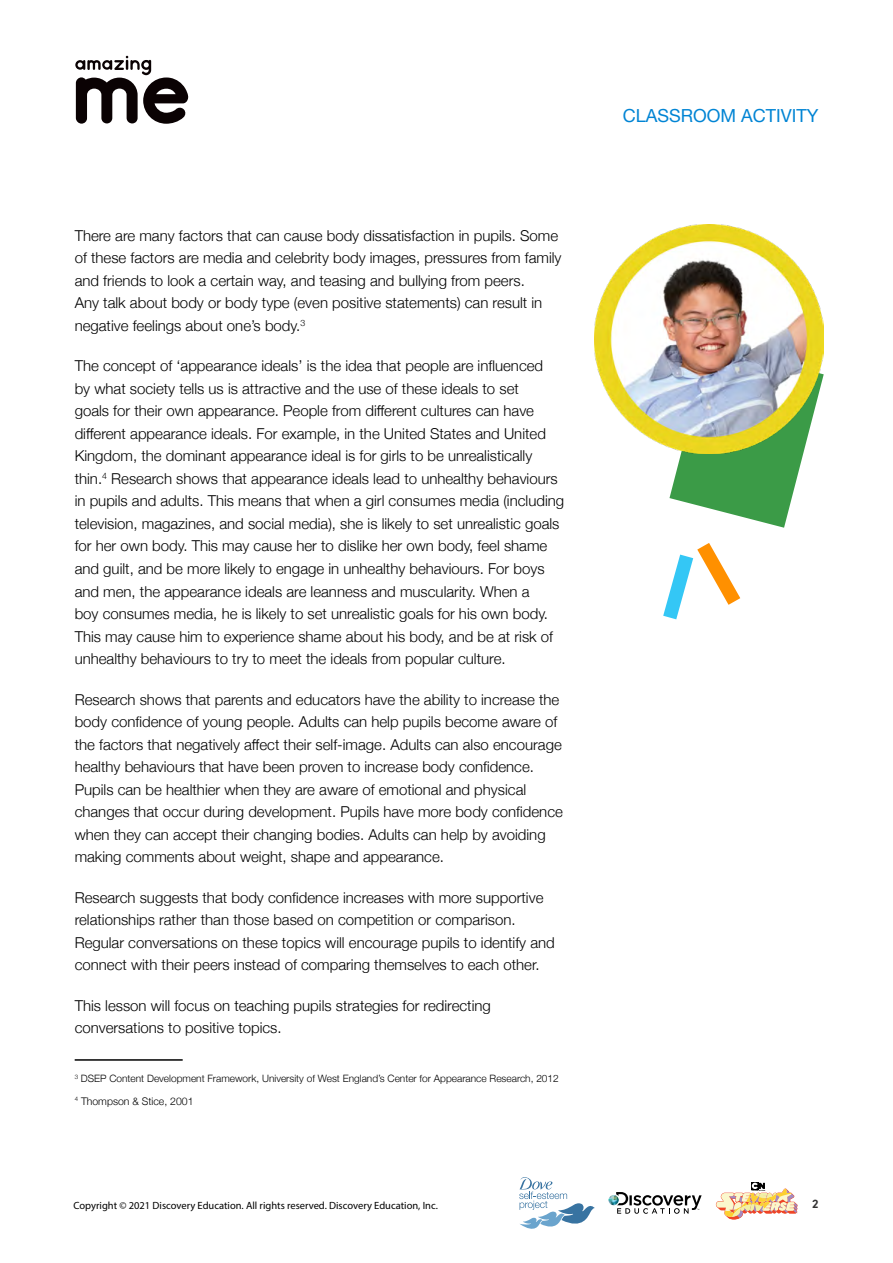
<style>
.page{position:relative;width:893px;height:1263px;background:#fff}
.page>*{position:absolute;margin:0;border:0;box-sizing:border-box;transform-origin:0 0}
.t1{font:18px "Helvetica Neue";color:#0084d4}
.t2{font:300 15px/22.5px "Helvetica Neue";color:#000}
.t3{font:700 12px "DIN2014";color:#343333}
.t4{font:10.5px "Myriad Pro";color:#000}
.t5{font:300 10.5px "Helvetica Neue";color:#000}
.t6{font:300 10.2px "Helvetica Neue";color:#000}
</style>
<div class="page">
<svg style="left:75px;top:56px;width:113px;height:68px"></svg>
<svg style="left:608px;top:1192px;width:94px;height:22px"></svg>
<svg style="left:519px;top:1177px;width:76px;height:52px"></svg>
<svg style="left:715px;top:1182px;width:83px;height:38px"></svg>
<hr style="left:75px;top:1059px;width:108px;height:2px;background:#000">
<svg style="left:669px;top:453px;width:135px;height:75px"></svg>
<img style="left:594px;top:224px;width:230px;height:229px">
<svg style="left:663px;top:543px;width:77px;height:76px"></svg>
<p class="t2" style="left:75px;top:223px;width:488px">There are many factors that can cause body dissatisfaction in pupils. Some of these factors are media and celebrity body images, pressures from family and friends to look a certain way, and teasing and bullying from peers.<br>Any talk about body or body type (even positive statements) can result in negative feelings about one’s body.<sup>3</sup></p>
<p class="t2" style="left:75px;top:354px;width:491px">The concept of ‘appearance ideals’ is the idea that people are influenced<br>by what society tells us is attractive and the use of these ideals to set<br>goals for their own appearance. People from different cultures can have different appearance ideals. For example, in the United States and United Kingdom, the dominant appearance ideal is for girls to be unrealistically thin.<sup>4</sup> Research shows that appearance ideals lead to unhealthy behaviours in pupils and adults. This means that when a girl consumes media (including television, magazines, and social media), she is likely to set unrealistic goals for her own body. This may cause her to dislike her own body, feel shame and guilt, and be more likely to engage in unhealthy behaviours. For boys and men, the appearance ideals are leanness and muscularity. When a<br>boy consumes media, he is likely to set unrealistic goals for his own body.<br>This may cause him to experience shame about his body, and be at risk of unhealthy behaviours to try to meet the ideals from popular culture.</p>
<p class="t2" style="left:75px;top:687px;width:490px">Research shows that parents and educators have the ability to increase the body confidence of young people. Adults can help pupils become aware of the factors that negatively affect their self-image. Adults can also encourage healthy behaviours that have been proven to increase body confidence.<br>Pupils can be healthier when they are aware of emotional and physical changes that occur during development. Pupils have more body confidence when they can accept their changing bodies. Adults can help by avoiding making comments about weight, shape and appearance.</p>
<p class="t2" style="left:75px;top:885px;width:482px">Research suggests that body confidence increases with more supportive relationships rather than those based on competition or comparison.<br>Regular conversations on these topics will encourage pupils to identify and connect with their peers instead of comparing themselves to each other.</p>
<p class="t2" style="left:75px;top:993px;width:418px">This lesson will focus on teaching pupils strategies for redirecting conversations to positive topics.</p>
<p class="t6" style="left:75px;top:1070px;width:486px"><sup>3</sup> DSEP Content Development Framework, University of West England’s Center for Appearance Research, 2012</p>
<p class="t5" style="left:75px;top:1093px;width:120px"><sup>4</sup> Thompson &amp; Stice, 2001</p>
<p class="t1" style="left:623px;top:103px;width:197px">CLASSROOM ACTIVITY</p>
<p class="t4" style="left:74px;top:1199px;width:366px">Copyright © 2021 Discovery Education. All rights reserved. Discovery Education, Inc.</p>
<p class="t3" style="left:812px;top:1195px;width:8px">2</p>
</div>
